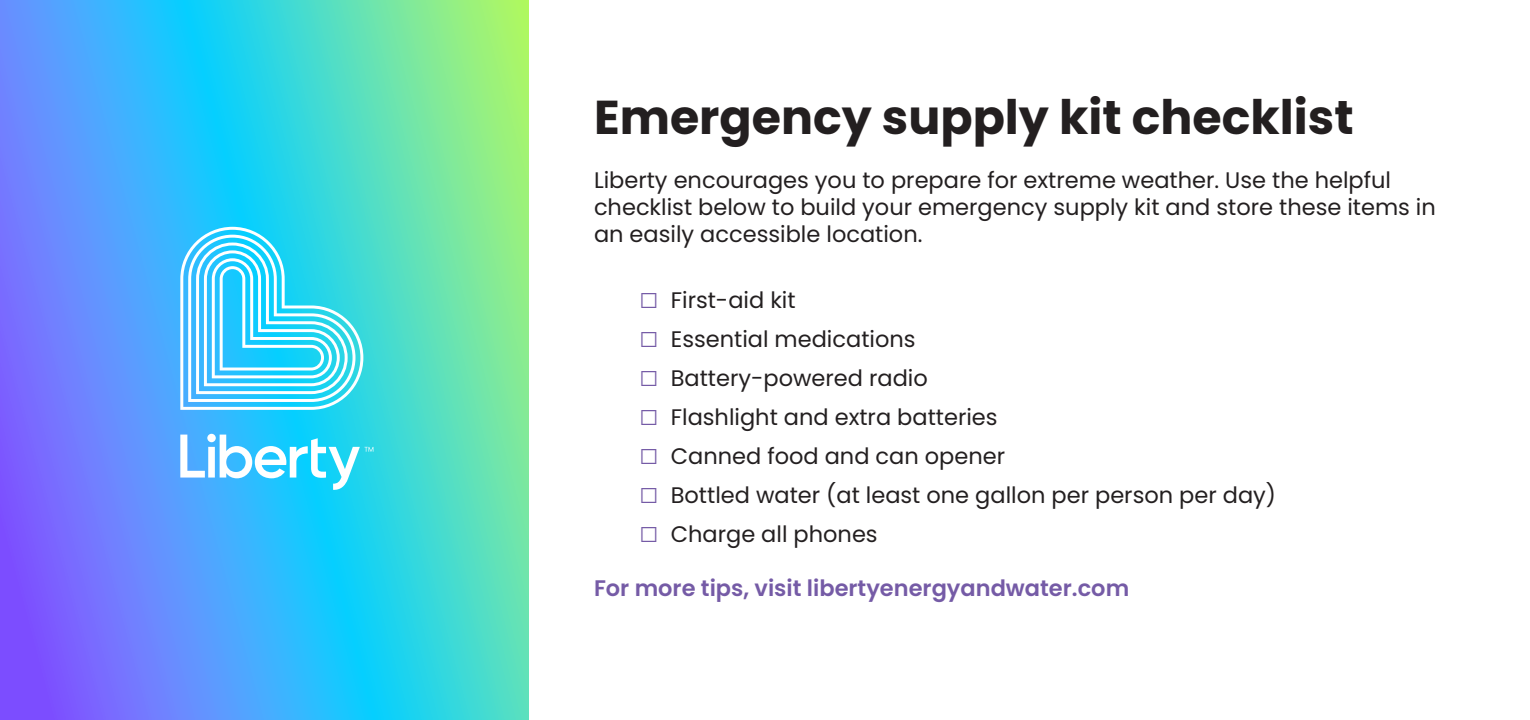
<style>
.page{position:relative;width:1530px;height:720px;background:#fff}
.page>*{position:absolute;margin:0;border:0;box-sizing:border-box;transform-origin:0 0}
.t1{font:700 47.5px "Poppins";color:#231f20}
.t2{font:22.5px/27px "Poppins";color:#231f20}
.t3{font:600 22.5px "Poppins";color:#755ba6}
.s1{font-family:"Arial";font-weight:700;font-size:32.5px;color:#755ba6}
</style>
<div class="page">
<svg style="left:0;top:0;width:529px;height:720px"></svg>
<svg style="left:180px;top:227px;width:183px;height:183px"></svg>
<svg style="left:180px;top:434px;width:193px;height:56px"></svg>
<p class="t1" style="left:594px;top:90px;width:761px">Emergency supply kit checklist</p>
<p class="t2" style="left:594px;top:167px;width:843px">Liberty encourages you to prepare for extreme weather. Use the helpful checklist below to build your emergency supply kit and store these items in an easily accessible location.</p>
<p class="t2" style="left:639px;top:287px;width:158px"><span class="s1">□</span> First-aid kit</p>
<p class="t2" style="left:639px;top:326px;width:278px"><span class="s1">□</span> Essential medications</p>
<p class="t2" style="left:639px;top:365px;width:290px"><span class="s1">□</span> Battery-powered radio</p>
<p class="t2" style="left:639px;top:404px;width:360px"><span class="s1">□</span> Flashlight and extra batteries</p>
<p class="t2" style="left:639px;top:443px;width:367px"><span class="s1">□</span> Canned food and can opener</p>
<p class="t2" style="left:639px;top:482px;width:638px"><span class="s1">□</span> Bottled water (at least one gallon per person per day)</p>
<p class="t2" style="left:639px;top:521px;width:240px"><span class="s1">□</span> Charge all phones</p>
<p class="t3" style="left:594px;top:576px;width:537px">For more tips, visit libertyenergyandwater.com</p>
</div>
